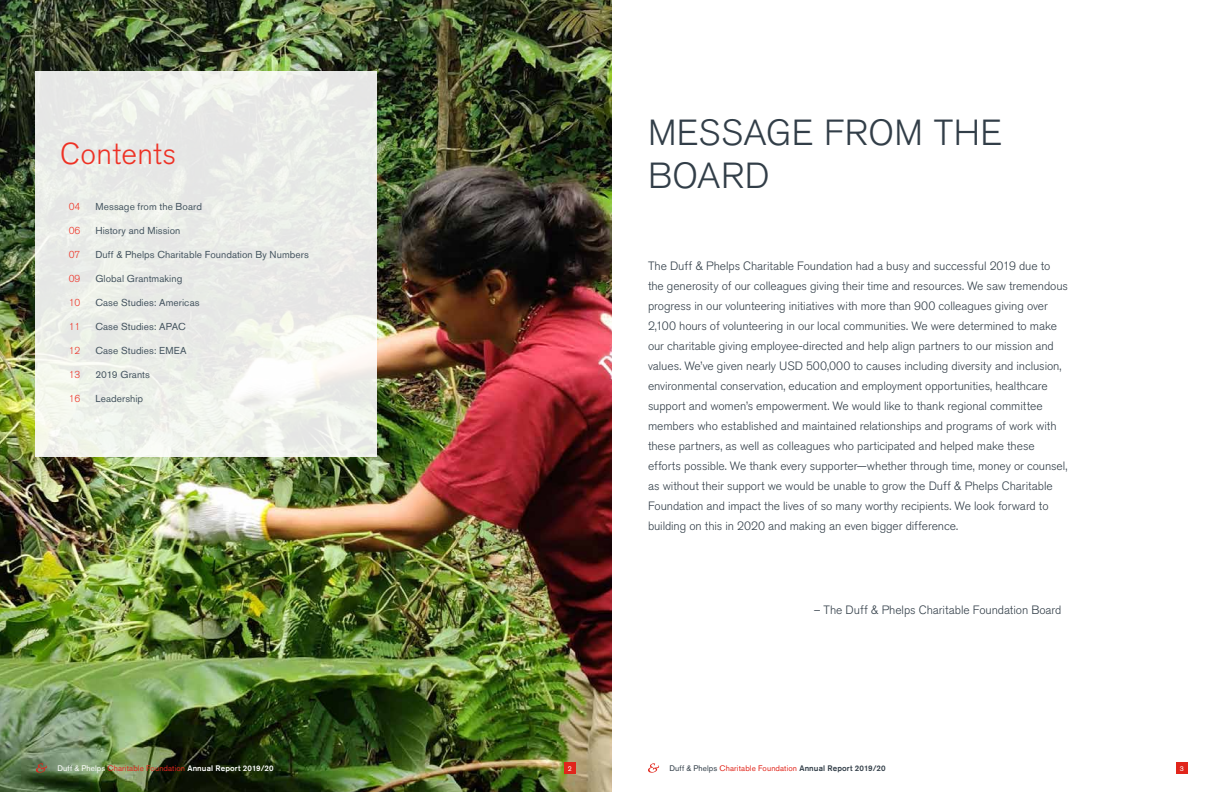
<style>
.page{position:relative;width:1224px;height:792px;background:#fff}
.page>*{position:absolute;margin:0;border:0;box-sizing:border-box;transform-origin:0 0}
.t1{font:300 36px/43.2px "Akzidenz Grotesk BQ";letter-spacing:.01em;color:#323e48}
.t2{font:300 30px "Akzidenz Grotesk BQ";letter-spacing:.01em;color:#ee3124}
.t3{font:300 12px/20px "Akzidenz Grotesk BQ";letter-spacing:-.005em;color:#323e48}
.t4{font:10px "Akzidenz Grotesk BQ";letter-spacing:.01em;color:#455560}
.t5{font:300 10px "Akzidenz Grotesk BQ";color:#ee3124}
.t6{font:8px "Akzidenz Grotesk BQ";letter-spacing:.015em;color:#e1251b}
.t7{font:7px "Akzidenz Grotesk BQ";color:#fff}
.s1{color:#fff}
.s2{font-weight:500;color:#fff}
.s3{color:#323e48}
.s4{font-weight:500;color:#323e48}
</style>
<div class="page">
<svg style="left:648px;top:763px;width:11px;height:10px"></svg>
<div style="left:1176px;top:762px;width:12px;height:12px;background:#e1251b"></div>
<img style="left:0;top:0;width:612px;height:792px">
<div style="left:564px;top:762px;width:12px;height:12px;background:#e1251b"></div>
<svg style="left:36px;top:71px;width:341px;height:386px;fill:#eaede8"></svg>
<svg style="left:36px;top:763px;width:11px;height:10px"></svg>
<h2 class="t2" style="left:60px;top:137px;width:117px">Contents</h2>
<p class="t5" style="left:69px;top:201px;width:13px">04</p>
<p class="t4" style="left:95px;top:201px;width:108px">Message from the Board</p>
<p class="t5" style="left:69px;top:225px;width:13px">06</p>
<p class="t4" style="left:95px;top:225px;width:87px">History and Mission</p>
<p class="t5" style="left:69px;top:249px;width:13px">07</p>
<p class="t4" style="left:95px;top:249px;width:215px">Duff &amp; Phelps Charitable Foundation By Numbers</p>
<p class="t5" style="left:69px;top:273px;width:13px">09</p>
<p class="t4" style="left:95px;top:273px;width:88px">Global Grantmaking</p>
<p class="t5" style="left:69px;top:297px;width:13px">10</p>
<p class="t4" style="left:95px;top:297px;width:106px">Case Studies: Americas</p>
<p class="t5" style="left:69px;top:321px;width:13px">11</p>
<p class="t4" style="left:95px;top:321px;width:92px">Case Studies: APAC</p>
<p class="t5" style="left:69px;top:345px;width:13px">12</p>
<p class="t4" style="left:95px;top:345px;width:93px">Case Studies: EMEA</p>
<p class="t5" style="left:69px;top:369px;width:13px">13</p>
<p class="t4" style="left:95px;top:369px;width:56px">2019 Grants</p>
<p class="t5" style="left:69px;top:393px;width:13px">16</p>
<p class="t4" style="left:95px;top:393px;width:49px">Leadership</p>
<p class="t6" style="left:57px;top:763px;width:218px"><span class="s1">Duff &amp; Phelps</span> Charitable Foundation <span class="s2">Annual Report 2019/20</span></p>
<h1 class="t1" style="left:648px;top:111px;width:356px">MESSAGE FROM THE<br>BOARD</h1>
<p class="t3" style="left:648px;top:257px;width:422px">The Duff &amp; Phelps Charitable Foundation had a busy and successful 2019 due to the generosity of our colleagues giving their time and resources. We saw tremendous progress in our volunteering initiatives with more than 900 colleagues giving over 2,100 hours of volunteering in our local communities. We were determined to make our charitable giving employee-directed and help align partners to our mission and values. We’ve given nearly USD 500,000 to causes including diversity and inclusion, environmental conservation, education and employment opportunities, healthcare support and women’s empowerment. We would like to thank regional committee members who established and maintained relationships and programs of work with these partners, as well as colleagues who participated and helped make these efforts possible. We thank every supporter—whether through time, money or counsel, as without their support we would be unable to grow the Duff &amp; Phelps Charitable Foundation and impact the lives of so many worthy recipients. We look forward to building on this in 2020 and making an even bigger difference.</p>
<p class="t3" style="left:814px;top:601px;width:249px">– The Duff &amp; Phelps Charitable Foundation Board</p>
<p class="t7" style="left:568px;top:764px;width:6px">2</p>
<p class="t6" style="left:669px;top:763px;width:218px"><span class="s3">Duff &amp; Phelps</span> Charitable Foundation <span class="s4">Annual Report 2019/20</span></p>
<p class="t7" style="left:1180px;top:764px;width:6px">3</p>
</div>
